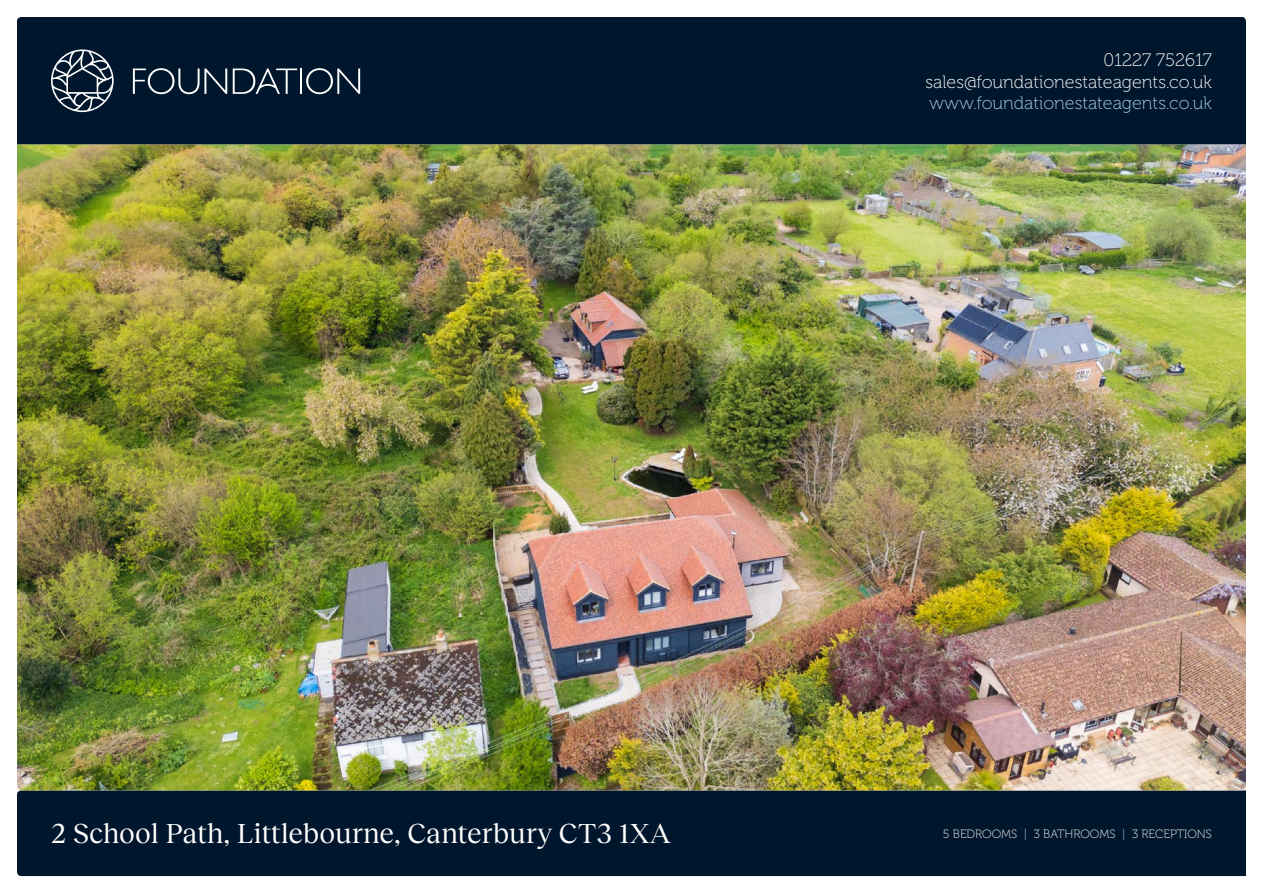
<style>
.page{position:relative;width:1263px;height:893px;background:#fff}
.page>*{position:absolute;margin:0;border:0;box-sizing:border-box;transform-origin:0 0}
.t1{font:28.5px "Reckless Neue";color:#fff}
.t2{font:18px/21.6px "Museo 100";color:#fff;text-align:right}
.t3{font:18px "Museo 100";color:#a7cfee}
.t4{font:12px "Museo 100";color:#fff}
.s1{color:#a7cfee}
</style>
<div class="page">
<div style="left:17px;top:790px;width:1229px;height:86px;background:#00162c"></div>
<div style="left:17px;top:17px;width:1229px;height:128px;background:#00162c"></div>
<hr style="left:300px;top:69px;width:2px;height:25px;background:#fff">
<svg style="left:233px;top:68px;width:64px;height:26px;background:#354658"></svg>
<svg style="left:133px;top:68px;width:94px;height:26px;background:#334556"></svg>
<svg style="left:306px;top:68px;width:54px;height:26px"></svg>
<svg style="left:51px;top:49px;width:63px;height:63px;background:#3e4f5f"></svg>
<img style="left:17px;top:145px;width:1229px;height:645px">
<p class="t2" style="left:925px;top:50px;width:288px">01227 752617 sales@foundationestateagents.co.uk</p>
<p class="t3" style="left:929px;top:94px;width:284px">www.foundationestateagents.co.uk</p>
<h1 class="t1" style="left:51px;top:813px;width:621px">2 School Path, Littlebourne, Canterbury CT3 1XA</h1>
<p class="t4" style="left:943px;top:827px;width:271px">5 BEDROOMS <span class="s1">|</span> 3 BATHROOMS <span class="s1">|</span> 3 RECEPTIONS</p>
</div>
